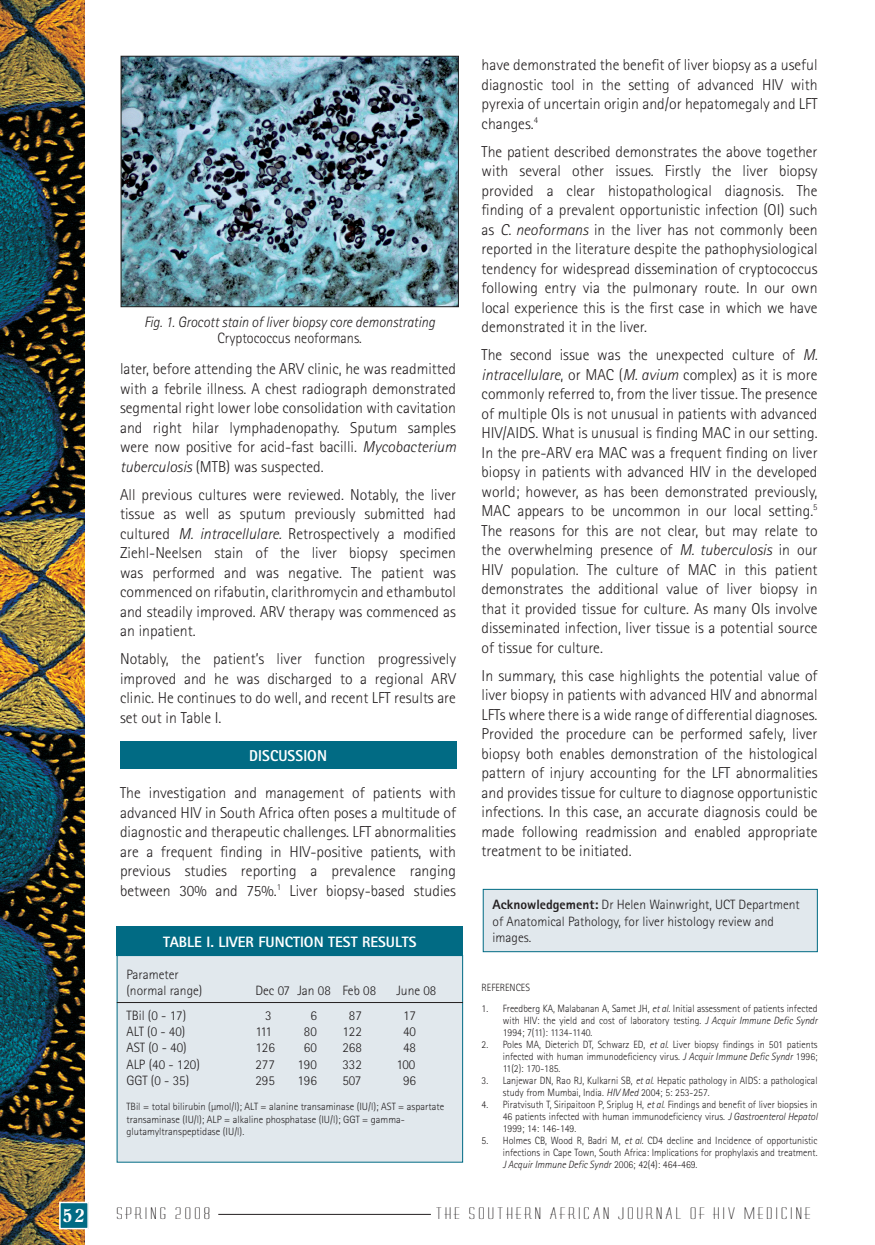
<style>
.page{position:relative;width:875px;height:1245px;background:#fff}
.page>*{position:absolute;margin:0;border:0;box-sizing:border-box;transform-origin:0 0}
.t1{font:700 18px "Emilia";color:#fff}
.t2{font:300 15.75px/19.5px "Rotis Sans Serif";color:#231f20;text-align:justify}
.t3{font:800 15.75px "Rotis Sans Serif";letter-spacing:.005em;color:#fff;scale:.95 1}
.t4{font:15px "Sunset";letter-spacing:.075em;color:#231f20;scale:2 1}
.t5{font:italic 300 15px "Rotis Sans Serif";color:#231f20;scale:.95 1}
.t6{font:800 15px "Rotis Sans Serif";color:#fff}
.t7{font:300 15px "Rotis Sans Serif";color:#231f20;scale:.95 1}
.t8{font:300 13.5px/16.2px "Rotis Sans Serif";color:#231f20}
.t9{font:300 10.5px/12px "Rotis Sans Serif";color:#231f20;text-align:justify;scale:.95 1}
.t10{font:300 10.5px/12.6px "Rotis Sans Serif";color:#231f20}
.s1{font-style:italic}
.s2{font-weight:800}
</style>
<div class="page">
<img style="left:0;top:0;width:85px;height:1245px">
<div style="left:60px;top:1202px;width:28px;height:26px;background:#016b84"></div>
<div style="left:59px;top:1202px;width:30px;height:27px;border:2px solid #fff"></div>
<div style="left:120px;top:741px;width:337px;height:27px;background:#016b84"></div>
<img style="left:123px;top:58px;width:334px;height:247px">
<div style="left:121px;top:56px;width:338px;height:251px;border:1px solid #231f20"></div>
<div style="left:117px;top:955px;width:346px;height:207px;background:#e1e8ed"></div>
<div style="left:117px;top:926px;width:346px;height:30px;background:#016b84"></div>
<hr style="left:117px;top:1002px;width:346px;height:1px;background:#231f20">
<div style="left:483px;top:889px;width:334px;height:63px;background:#e1e8ed"></div>
<div style="left:483px;top:889px;width:335px;height:63px;border:1px solid #016b84"></div>
<hr style="left:218px;top:1214px;width:213px;height:1px;background:#231f20">
<p class="t5" style="left:144px;top:313px;width:308px">Fig. 1. Grocott stain of liver biopsy core demonstrating</p>
<p class="t7" style="left:218px;top:329px;width:153px">Cryptococcus neoformans.</p>
<p class="t2" style="left:120px;top:359px;width:337px">later, before attending the ARV clinic, he was readmitted with a febrile illness. A chest radiograph demonstrated segmental right lower lobe consolidation with cavitation and right hilar lymphadenopathy. Sputum samples were now positive for acid-fast bacilli. <span class="s1">Mycobacterium tuberculosis</span> (MTB) was suspected.</p>
<p class="t2" style="left:120px;top:485px;width:337px">All previous cultures were reviewed. Notably, the liver tissue as well as sputum previously submitted had cultured <span class="s1">M. intracellulare.</span> Retrospectively a modified Ziehl-Neelsen stain of the liver biopsy specimen was performed and was negative. The patient was commenced on rifabutin, clarithromycin and ethambutol and steadily improved. ARV therapy was commenced as an inpatient.</p>
<p class="t2" style="left:120px;top:649px;width:337px">Notably, the patient’s liver function progressively improved and he was discharged to a regional ARV clinic. He continues to do well, and recent LFT results are set out in Table I.</p>
<p class="t3" style="left:249px;top:745px;width:24px">Discuss</p>
<p class="t3" style="left:303px;top:745px;width:26px">ion</p>
<p class="t2" style="left:120px;top:783px;width:338px">The investigation and management of patients with advanced HIV in South Africa often poses a multitude of diagnostic and therapeutic challenges. LFT abnormalities are a frequent finding in HIV-positive patients, with previous studies reporting a prevalence ranging between 30% and 75%.<sup>1</sup> Liver biopsy-based studies</p>
<p class="t6" style="left:163px;top:932px;width:146px">TABLE I. LIVER FUNCTION</p>
<p class="t6" style="left:328px;top:932px;width:90px">TEST RESULTS</p>
<p class="t8" style="left:126px;top:966px;width:77px">Parameter (normal range)</p>
<p class="t8" style="left:255px;top:982px;width:122px">Dec 07 Jan 08 Feb 08</p>
<p class="t8" style="left:396px;top:982px;width:41px">June 08</p>
<p class="t8" style="left:126px;top:1007px;width:61px">TBil (0 - 17)</p>
<p class="t8" style="left:265px;top:1007px;width:8px">3</p>
<p class="t8" style="left:310px;top:1007px;width:8px">6</p>
<p class="t8" style="left:349px;top:1007px;width:14px">87</p>
<p class="t8" style="left:403px;top:1007px;width:14px">17</p>
<p class="t8" style="left:126px;top:1023px;width:60px">ALT (0 - 40)</p>
<p class="t8" style="left:255px;top:1023px;width:18px">111</p>
<p class="t8" style="left:304px;top:1023px;width:14px">80</p>
<p class="t8" style="left:342px;top:1023px;width:21px">122</p>
<p class="t8" style="left:403px;top:1023px;width:14px">40</p>
<p class="t8" style="left:126px;top:1040px;width:62px">AST (0 - 40)</p>
<p class="t8" style="left:255px;top:1040px;width:21px">126</p>
<p class="t8" style="left:304px;top:1040px;width:14px">60</p>
<p class="t8" style="left:342px;top:1040px;width:21px">268</p>
<p class="t8" style="left:403px;top:1040px;width:14px">48</p>
<p class="t8" style="left:126px;top:1056px;width:75px">ALP (40 - 120)</p>
<p class="t8" style="left:255px;top:1056px;width:21px">277</p>
<p class="t8" style="left:297px;top:1056px;width:21px">190</p>
<p class="t8" style="left:342px;top:1056px;width:21px">332</p>
<p class="t8" style="left:396px;top:1056px;width:20px">100</p>
<p class="t8" style="left:126px;top:1072px;width:64px">GGT (0 - 35)</p>
<p class="t8" style="left:255px;top:1072px;width:21px">295</p>
<p class="t8" style="left:297px;top:1072px;width:21px">196</p>
<p class="t8" style="left:342px;top:1072px;width:20px">507</p>
<p class="t8" style="left:403px;top:1072px;width:14px">96</p>
<p class="t10" style="left:126px;top:1100px;width:319px">TBil = total bilirubin (µmol/l); ALT = alanine transaminase (IU/l); AST = aspartate transaminase (IU/l); ALP = alkaline phosphatase (IU/l); GGT = gamma&shy;glutamyltranspeptidase (IU/l).</p>
<p class="t2" style="left:482px;top:55px;width:337px">have demonstrated the benefit of liver biopsy as a useful diagnostic tool in the setting of advanced HIV with pyrexia of uncertain origin and/or hepatomegaly and LFT changes.<sup>4</sup></p>
<p class="t2" style="left:482px;top:142px;width:338px">The patient described demonstrates the above together with several other issues. Firstly the liver biopsy provided a clear histopathological diagnosis. The finding of a prevalent opportunistic infection (OI) such as <span class="s1">C. neoformans</span> in the liver has not commonly been reported in the literature despite the pathophysiological tendency for widespread dissemination of cryptococcus following entry via the pulmonary route. In our own local experience this is the first case in which we have demonstrated it in the liver.</p>
<p class="t2" style="left:482px;top:345px;width:338px">The second issue was the unexpected culture of <span class="s1">M. intracellulare</span>, or MAC (<span class="s1">M. avium</span> complex) as it is more commonly referred to, from the liver tissue. The presence of multiple OIs is not unusual in patients with advanced HIV/AIDS. What is unusual is finding MAC in our setting.<br>In the pre-ARV era MAC was a frequent finding on liver biopsy in patients with advanced HIV in the developed world; however, as has been demonstrated previously, MAC appears to be uncommon in our local setting.<sup>5<br></sup>The reasons for this are not clear, but may relate to the overwhelming presence of <span class="s1">M. tuberculosis</span> in our HIV population. The culture of MAC in this patient demonstrates the additional value of liver biopsy in that it provided tissue for culture. As many OIs involve disseminated infection, liver tissue is a potential source of tissue for culture.</p>
<p class="t2" style="left:482px;top:666px;width:337px">In summary, this case highlights the potential value of liver biopsy in patients with advanced HIV and abnormal LFTs where there is a wide range of differential diagnoses.<br>Provided the procedure can be performed safely, liver biopsy both enables demonstration of the histological pattern of injury accounting for the LFT abnormalities and provides tissue for culture to diagnose opportunistic infections. In this case, an accurate diagnosis could be made following readmission and enabled appropriate treatment to be initiated.</p>
<p class="t8" style="left:493px;top:897px;width:309px"><span class="s2">Acknowledgement:</span> Dr Helen Wainwright, UCT Department of Anatomical Pathology, for liver histology review and images.</p>
<p class="t9" style="left:482px;top:981px;width:52px">REFERENCES</p>
<p class="t9" style="left:503px;top:1002px;width:333px;text-indent:-21px">1. Freedberg KA, Malabanan A, Samet JH, <span class="s1">et al</span>. Initial assessment of patients infected with HIV: the yield and cost of laboratory testing. <span class="s1">J Acquir Immune Defic Syndr </span>1994; 7(11): 1134-1140.</p>
<p class="t9" style="left:503px;top:1038px;width:333px;text-indent:-21px">2. Poles MA, Dieterich DT, Schwarz ED, <span class="s1">et al</span>. Liver biopsy findings in 501 patients infected with human immunodeficiency virus. <span class="s1">J Acquir Immune Defic Syndr</span> 1996; 11(2): 170-185.</p>
<p class="t9" style="left:503px;top:1074px;width:333px;text-indent:-21px">3. Lanjewar DN, Rao RJ, Kulkarni SB, <span class="s1">et al</span>. Hepatic pathology in AIDS: a pathological study from Mumbai, India. <span class="s1">HIV Med</span> 2004; 5: 253-257.</p>
<p class="t9" style="left:503px;top:1098px;width:333px;text-indent:-21px">4. Piratvisuth T, Siripaitoon P, Sriplug H, <span class="s1">et al</span>. Findings and benefit of liver biopsies in 46 patients infected with human immunodeficiency virus. <span class="s1">J Gastroenterol Hepatol </span>1999; 14: 146-149.</p>
<p class="t9" style="left:503px;top:1134px;width:333px;text-indent:-21px">5. Holmes CB, Wood R, Badri M, <span class="s1">et al</span>. CD4 decline and Incidence of opportunistic infections in Cape Town, South Africa: Implications for prophylaxis and treatment.<br><span class="s1">J Acquir Immune Defic Syndr</span> 2006; 42(4): 464-469.</p>
<p class="t1" style="left:62px;top:1204px;width:23px">52</p>
<p class="t4" style="left:116px;top:1205px;width:49px">Spring 2008</p>
<p class="t4" style="left:435px;top:1205px;width:189px">THE SOUTHERN AFRICAN JOURNAL OF HIV MEDICINE</p>
</div>
